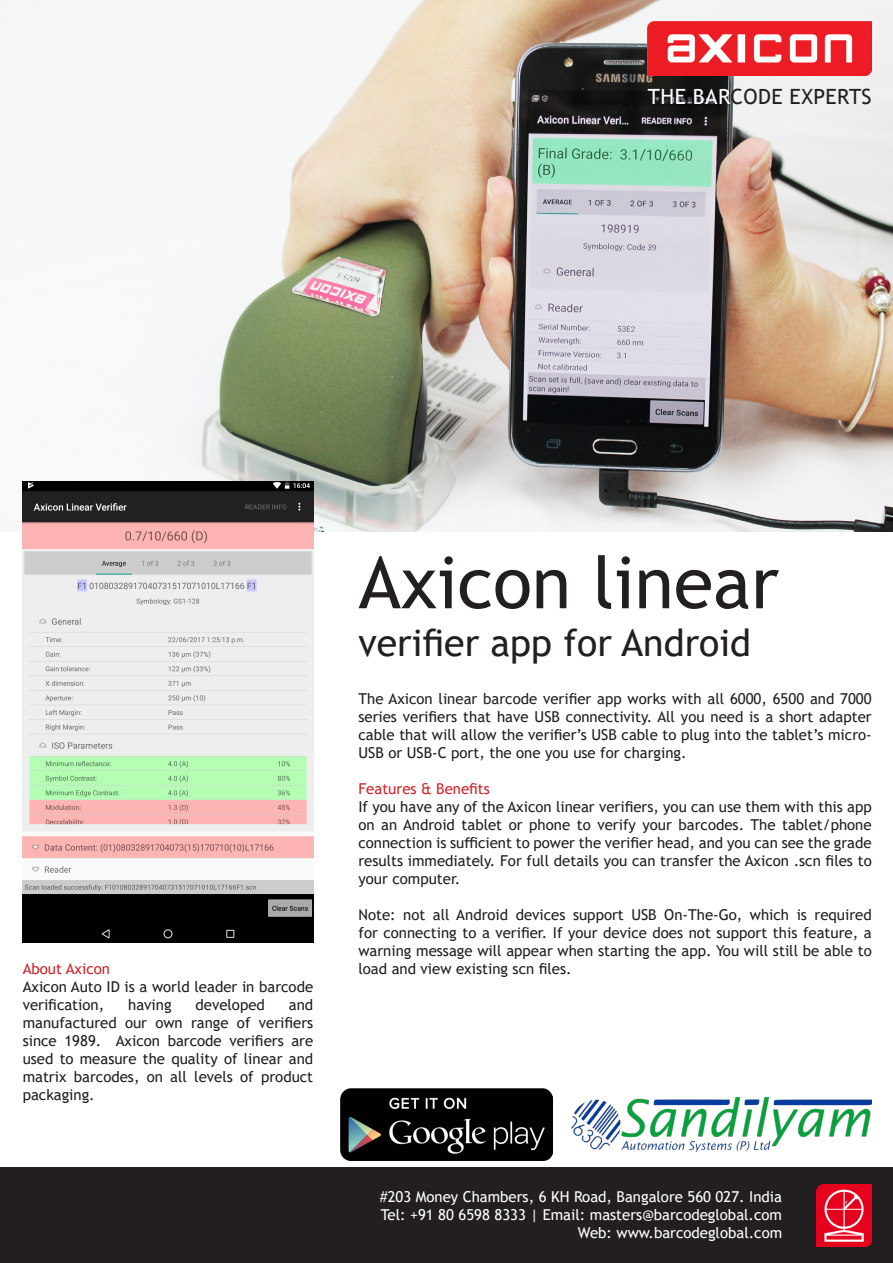
<style>
.page{position:relative;width:893px;height:1263px;background:#fff}
.page>*{position:absolute;margin:0;border:0;box-sizing:border-box;transform-origin:0 0}
.t1{font:72px "Trebuchet MS";color:#231f20}
.t2{font:37.5px "Trebuchet MS";color:#231f20}
.t3{font:21px "Trebuchet MS";letter-spacing:.02em;color:#231f20}
.t4{font:15px/18px "Trebuchet MS";color:#231f20;text-align:justify}
.t5{font:15px "Trebuchet MS";color:#fff}
.t6{font:15px "Trebuchet MS";color:#d1232a}
.s1{color:#fff}
</style>
<div class="page">
<img style="left:0;top:0;width:893px;height:531px">
<img style="left:648px;top:21px;width:224px;height:54px">
<div style="left:0;top:1167px;width:893px;height:96px;background:#231f20"></div>
<img style="left:816px;top:1184px;width:56px;height:62px">
<img style="left:340px;top:1089px;width:213px;height:72px">
<img style="left:23px;top:482px;width:290px;height:460px">
<img style="left:571px;top:1098px;width:301px;height:54px">
<p class="t3" style="left:648px;top:84px;width:225px"><span class="s1">THE BAR</span>CODE EXPERTS</p>
<p class="t6" style="left:23px;top:959px;width:89px">About Axicon</p>
<p class="t4" style="left:23px;top:978px;width:292px">Axicon Auto ID is a world leader in barcode verification,</p>
<p class="t4" style="left:23px;top:996px;width:292px;text-indent:266px">and manufactured our own range of verifiers since 1989. Axicon barcode verifiers are used to measure the quality of linear and matrix barcodes, on all levels of product packaging.</p>
<p class="t4" style="left:128px;top:996px;width:45px">having</p>
<p class="t4" style="left:195px;top:996px;width:71px">developed</p>
<p class="t1" style="left:358px;top:537px;width:422px">Axicon linear</p>
<p class="t2" style="left:358px;top:619px;width:394px">verifier app for Android</p>
<p class="t4" style="left:358px;top:689px;width:515px">The Axicon linear barcode verifier app works with all 6000, 6500 and 7000 series verifiers that have USB connectivity. All you need is a short adapter cable that will allow the verifier’s USB cable to plug into the tablet’s micro-USB or USB-C port, the one you use for charging.</p>
<p class="t6" style="left:358px;top:779px;width:133px">Features &amp; Benefits</p>
<p class="t4" style="left:358px;top:797px;width:515px">If you have any of the Axicon linear verifiers, you can use them with this app on an Android tablet or phone to verify your barcodes. The tablet/phone connection is sufficient to power the verifier head, and you can see the grade results immediately. For full details you can transfer the Axicon .scn files to your computer.</p>
<p class="t4" style="left:358px;top:905px;width:515px">Note: not all Android devices support USB On-The-Go, which is required for connecting to a verifier. If your device does not support this feature, a warning message will appear when starting the app. You will still be able to load and view existing scn files.</p>
<p class="t5" style="left:380px;top:1187px;width:404px">#203 Money Chambers, 6 KH Road, Bangalore 560 027. India</p>
<p class="t5" style="left:381px;top:1205px;width:403px">Tel: +91 80 6598 8333 | Email: masters@barcodeglobal.com</p>
<p class="t5" style="left:578px;top:1223px;width:206px">Web: www.barcodeglobal.com</p>
</div>
